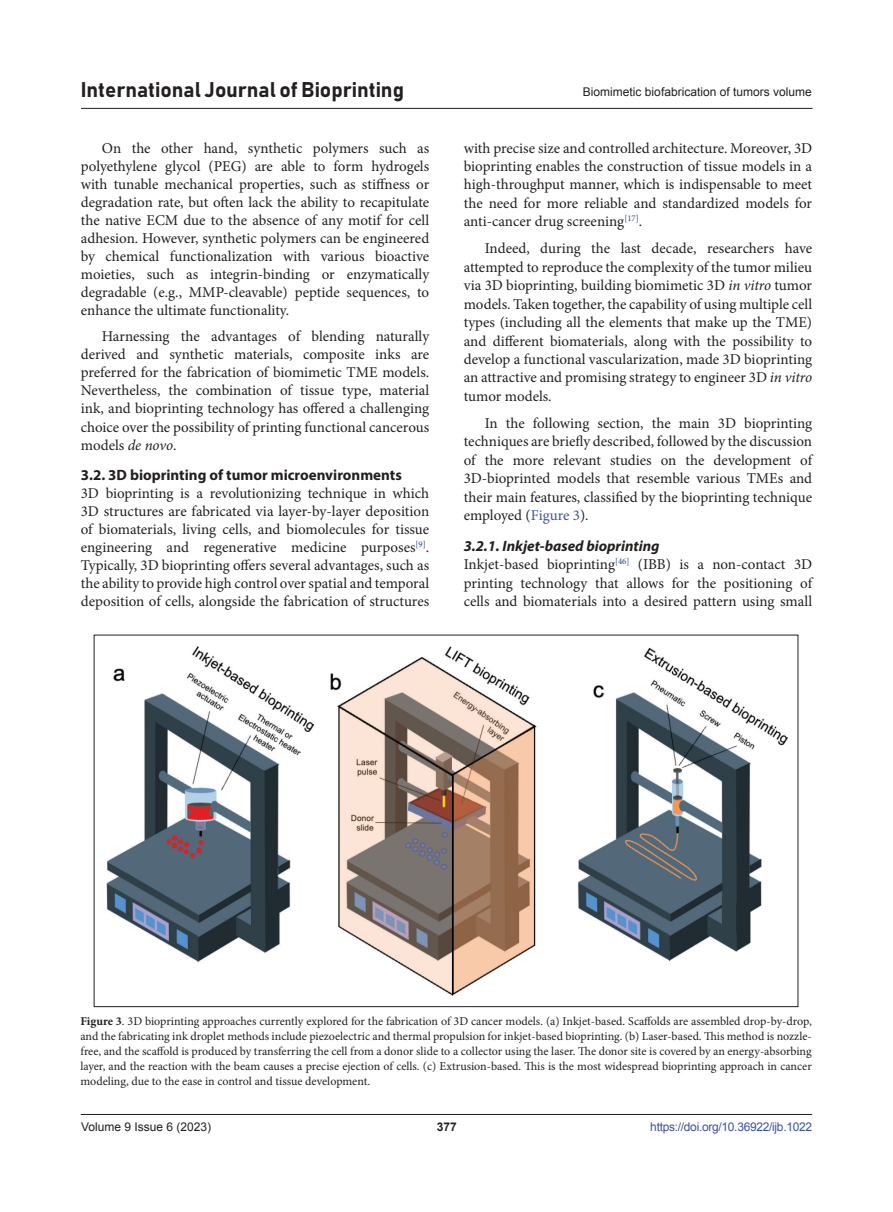
<style>
.page{position:relative;width:893px;height:1212px;background:#fff}
.page>*{position:absolute;margin:0;border:0;box-sizing:border-box;transform-origin:0 0}
.t1{font:21px "Bahnschrift";color:#231f20}
.body_text{font:15px/18px "Minion Pro";color:#231f20;text-align:justify}
.body_text_first{font:15px/18px "Minion Pro";color:#231f20;text-align:justify}
.Head2{font:700 15px "Myriad Pro";color:#231f20}
.Head3{font:italic 700 15px "Myriad Pro";color:#231f20}
.figLends{font:12px/15px "Minion Pro";letter-spacing:-.005em;color:#231f20;text-align:justify}
.t2{font:12px "Arial";color:#231f20}
.t3{font:12px "Arial";letter-spacing:-.025em;color:#3a53a3}
.t4{font:700 12px "Arial";color:#231f20}
.s1{font-style:italic}
.s2{color:#3a53a3}
.s3{font-weight:700}
</style>
<div class="page">
<hr style="left:81px;top:1114px;width:731px;height:1px;background:#231f20">
<hr style="left:81px;top:108px;width:732px;height:1px;background:#231f20">
<img style="left:106px;top:646px;width:682px;height:350px">
<h1 class="t1" style="left:81px;top:77px;width:325px">International Journal of Bioprinting</h1>
<p class="body_text" style="left:81px;top:139px;width:350px;text-indent:21px">On the other hand, synthetic polymers such as polyethylene glycol (PEG) are able to form hydrogels with tunable mechanical properties, such as stiffness or degradation rate, but often lack the ability to recapitulate the native ECM due to the absence of any motif for cell adhesion. However, synthetic polymers can be engineered by chemical functionalization with various bioactive moieties, such as integrin-binding or enzymatically degradable (e.g., MMP-cleavable) peptide sequences, to enhance the ultimate functionality.</p>
<p class="body_text" style="left:81px;top:328px;width:350px;text-indent:21px">Harnessing the advantages of blending naturally derived and synthetic materials, composite inks are preferred for the fabrication of biomimetic TME models.<br>Nevertheless, the combination of tissue type, material ink, and bioprinting technology has offered a challenging choice over the possibility of printing functional cancerous models <span class="s1">de novo</span>.</p>
<p class="Head2" style="left:81px;top:465px;width:323px">3.2. 3D bioprinting of tumor microenvironments</p>
<p class="body_text_first" style="left:81px;top:484px;width:350px">3D bioprinting is a revolutionizing technique in which 3D structures are fabricated via layer-by-layer deposition of biomaterials, living cells, and biomolecules for tissue engineering and regenerative medicine purposes<sup>[9]</sup>.<br>Typically, 3D bioprinting offers several advantages, such as the ability to provide high control over spatial and temporal deposition of cells, alongside the fabrication of structures</p>
<p class="t2" style="left:583px;top:84px;width:230px">Biomimetic biofabrication of tumors volume</p>
<p class="body_text_first" style="left:464px;top:139px;width:350px;line-height:18.5px">with precise size and controlled architecture. Moreover, 3D bioprinting enables the construction of tissue models in a high-throughput manner, which is indispensable to meet the need for more reliable and standardized models for anti-cancer drug screening<sup>[17]</sup>.</p>
<p class="body_text" style="left:464px;top:239px;width:350px;line-height:18.5px;text-indent:21px">Indeed, during the last decade, researchers have attempted to reproduce the complexity of the tumor milieu via 3D bioprinting, building biomimetic 3D <span class="s1">in vitro</span> tumor models. Taken together, the capability of using multiple cell types (including all the elements that make up the TME) and different biomaterials, along with the possibility to develop a functional vascularization, made 3D bioprinting an attractive and promising strategy to engineer 3D <span class="s1">in vitro </span>tumor models.</p>
<p class="body_text" style="left:464px;top:414px;width:350px;line-height:18.5px;text-indent:21px">In the following section, the main 3D bioprinting techniques are briefly described, followed by the discussion of the more relevant studies on the development of 3D-bioprinted models that resemble various TMEs and their main features, classified by the bioprinting technique employed (<span class="s2">Figure 3</span>).</p>
<p class="Head3" style="left:464px;top:536px;width:197px">3.2.1. Inkjet-based bioprinting</p>
<p class="body_text_first" style="left:464px;top:555px;width:350px;line-height:18.5px">Inkjet-based bioprinting<sup>[46]</sup> (IBB) is a non-contact 3D printing technology that allows for the positioning of cells and biomaterials into a desired pattern using small</p>
<p class="figLends" style="left:80px;top:1013px;width:733px"><span class="s3">Figure 3</span>. 3D bioprinting approaches currently explored for the fabrication of 3D cancer models. (a) Inkjet-based. Scaffolds are assembled drop-by-drop, and the fabricating ink droplet methods include piezoelectric and thermal propulsion for inkjet-based bioprinting. (b) Laser-based. This method is nozzle&shy;free, and the scaffold is produced by transferring the cell from a donor slide to a collector using the laser. The donor site is covered by an energy-absorbing layer, and the reaction with the beam causes a precise ejection of cells. (c) Extrusion-based. This is the most widespread bioprinting approach in cancer modeling, due to the ease in control and tissue development.</p>
<p class="t2" style="left:81px;top:1119px;width:132px">Volume 9 Issue 6 (2023)</p>
<p class="t4" style="left:437px;top:1119px;width:22px">377</p>
<p class="t3" style="left:650px;top:1119px;width:163px">https://doi.org/10.36922/ijb.1022</p>
</div>
